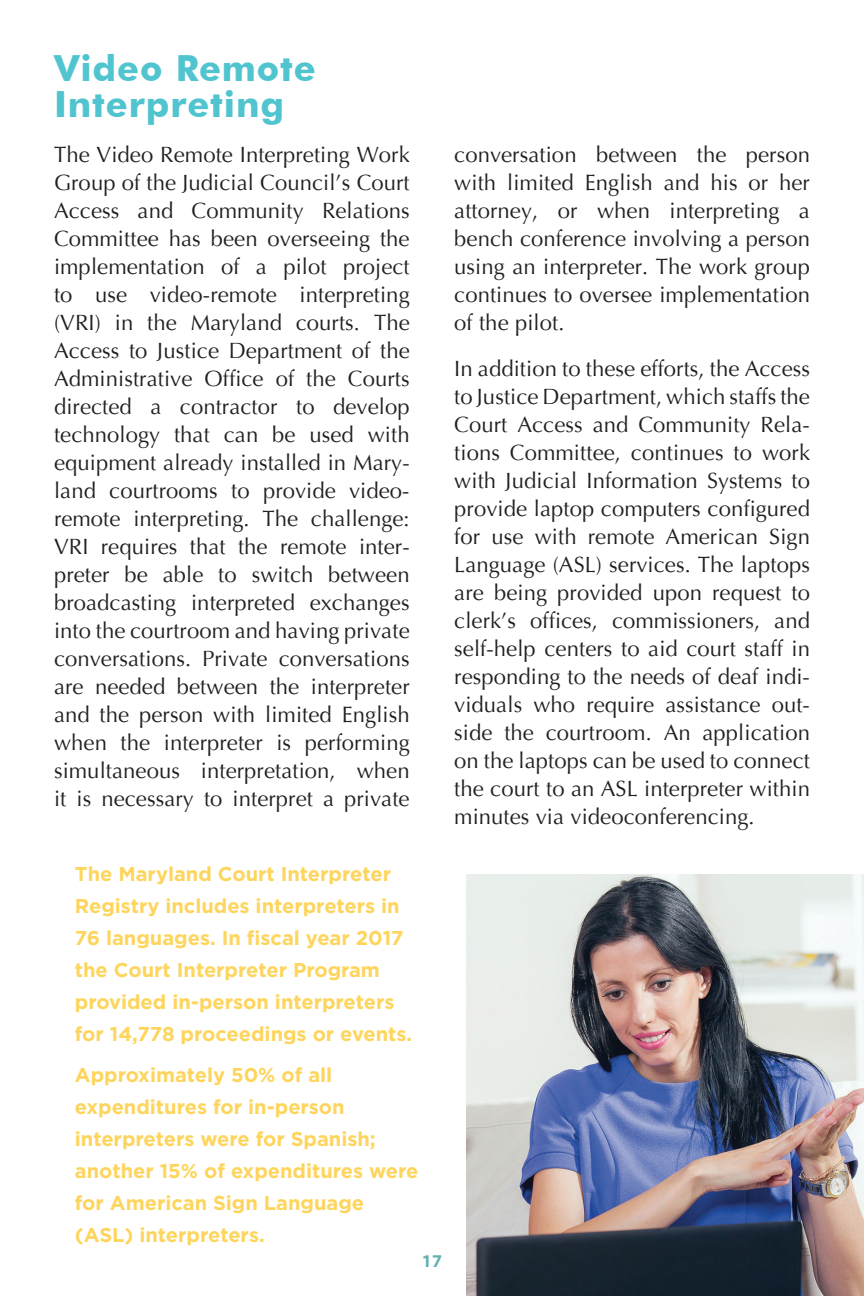
<style>
.page{position:relative;width:864px;height:1296px;background:#fff}
.page>*{position:absolute;margin:0;border:0;box-sizing:border-box;transform-origin:0 0}
.t1{font:700 36px/36px "Futura BT";letter-spacing:.025em;color:#50c4cf}
.t2{font:22px/28px "Optima";letter-spacing:.005em;color:#231f20;text-align:justify}
.t3{font:700 20px/32px "Gotham";color:#fed55c}
.t4{font:700 18px "Myriad Pro";color:#66b0b0}
</style>
<div class="page">
<img style="left:467px;top:875px;width:397px;height:421px">
<h1 class="t1" style="left:54px;top:50px;width:263px">Video Remote<br>Interpreting</h1>
<p class="t2" style="left:54px;top:141px;width:357px">The Video Remote Interpreting Work Group of the Judicial Council’s Court Access and Community Relations Committee has been overseeing the implementation of a pilot project to use video-remote interpreting (VRI) in the Maryland courts. The Access to Justice Department of the Administrative Office of the Courts directed a contractor to develop technology that can be used with equipment already installed in Mary&shy;land courtrooms to provide video&shy;remote interpreting. The challenge:<br>VRI requires that the remote inter&shy;preter be able to switch between broadcasting interpreted exchanges into the courtroom and having private conversations. Private conversations are needed between the interpreter and the person with limited English when the interpreter is performing simultaneous interpretation, when it is necessary to interpret a private</p>
<p class="t2" style="left:454px;top:141px;width:357px">conversation between the person with limited English and his or her attorney, or when interpreting a bench conference involving a person using an interpreter. The work group continues to oversee implementation of the pilot.</p>
<p class="t2" style="left:454px;top:355px;width:357px">In addition to these efforts, the Access to Justice Department, which staffs the Court Access and Community Rela&shy;tions Committee, continues to work with Judicial Information Systems to provide laptop computers configured for use with remote American Sign Language (ASL) services. The laptops are being provided upon request to clerk’s offices, commissioners, and self-help centers to aid court staff in responding to the needs of deaf indi&shy;viduals who require assistance out&shy;side the courtroom. An application on the laptops can be used to connect the court to an ASL interpreter within minutes via videoconferencing.</p>
<p class="t3" style="left:75px;top:858px;width:339px">The Maryland Court Interpreter Registry includes interpreters in 76 languages. In fiscal year 2017 the Court Interpreter Program provided in-person interpreters for 14,778 proceedings or events.</p>
<p class="t3" style="left:75px;top:1059px;width:345px">Approximately 50% of all expenditures for in-person interpreters were for Spanish; another 15% of expenditures were for American Sign Language (ASL) interpreters.</p>
<p class="t4" style="left:422px;top:1249px;width:22px">17</p>
</div>
